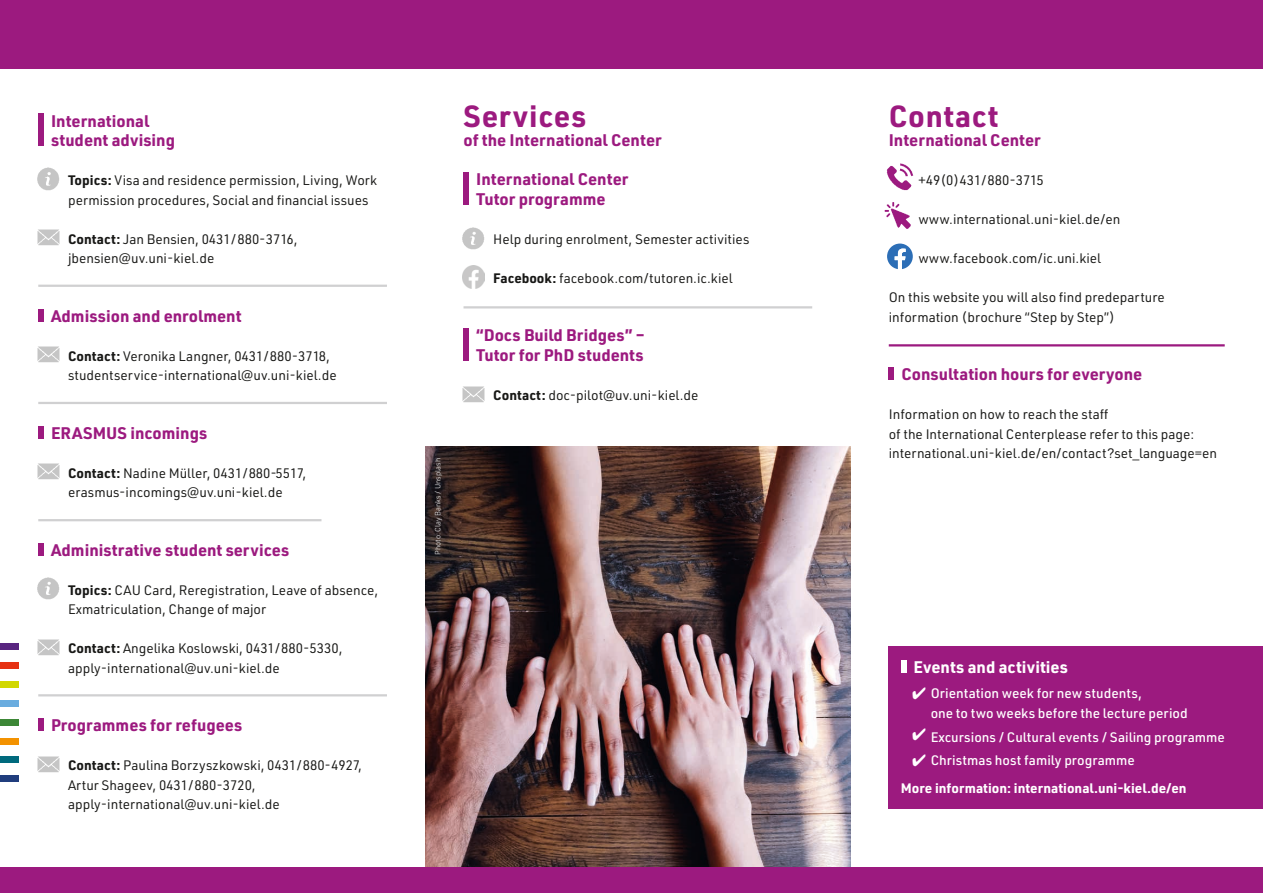
<style>
.page{position:relative;width:1263px;height:893px;background:#fff}
.page>*{position:absolute;margin:0;border:0;box-sizing:border-box;transform-origin:0 0}
.t1{font:700 30px "URWDIN";letter-spacing:.03em;color:#9c1a7f}
.t2{font:700 16.5px/19.5px "URWDIN";color:#9c1a7f}
.t3{font:700 16.5px "URWDIN";color:#fff}
.t4{font:13.5px/19.5px "URWDIN";color:#181816}
.t5{font:500 13.5px/19.5px "URWDIN";color:#fff}
.t6{font:700 13.5px "URWDIN";color:#fff}
.t7{font:300 7.5px "URWDIN";color:#fff}
.s1{font-weight:700}
</style>
<div class="page">
<div style="left:463px;top:172px;width:6px;height:33px;background:#9c1a7f"></div>
<div style="left:463px;top:328px;width:6px;height:33px;background:#9c1a7f"></div>
<div style="left:889px;top:367px;width:5px;height:13px;background:#9c1a7f"></div>
<img style="left:462px;top:227px;width:22px;height:23px">
<img style="left:463px;top:265px;width:21px;height:24px">
<img style="left:462px;top:386px;width:23px;height:17px">
<hr style="left:463px;top:306px;width:349px;height:2px;background:#d0d0d1">
<hr style="left:889px;top:344px;width:336px;height:2px;background:#9c1a7f">
<div style="left:889px;top:647px;width:374px;height:162px;background:#9c1a7f"></div>
<img style="left:425px;top:446px;width:425px;height:421px">
<div style="left:0;top:0;width:1263px;height:68px;background:#9c1a7f"></div>
<div style="left:0;top:867px;width:1263px;height:26px;background:#9c1a7f"></div>
<div style="left:0;top:644px;width:19px;height:6px;background:#592580"></div>
<div style="left:0;top:663px;width:19px;height:6px;background:#e63212"></div>
<div style="left:0;top:681px;width:19px;height:7px;background:#d2d800"></div>
<div style="left:0;top:700px;width:19px;height:7px;background:#69acdf"></div>
<div style="left:0;top:719px;width:19px;height:6px;background:#3c8736"></div>
<div style="left:0;top:738px;width:19px;height:6px;background:#f39200"></div>
<div style="left:0;top:757px;width:19px;height:6px;background:#006a7d"></div>
<div style="left:0;top:776px;width:19px;height:6px;background:#203d7d"></div>
<img style="left:886px;top:163px;width:28px;height:28px">
<img style="left:884px;top:202px;width:27px;height:27px">
<svg style="left:887px;top:244px;width:26px;height:25px"></svg>
<div style="left:901px;top:660px;width:5px;height:13px;background:#fff"></div>
<div style="left:38px;top:113px;width:6px;height:33px;background:#9c1a7f"></div>
<div style="left:38px;top:309px;width:6px;height:13px;background:#9c1a7f"></div>
<div style="left:38px;top:426px;width:6px;height:13px;background:#9c1a7f"></div>
<div style="left:38px;top:543px;width:6px;height:13px;background:#9c1a7f"></div>
<div style="left:38px;top:718px;width:6px;height:13px;background:#9c1a7f"></div>
<img style="left:37px;top:167px;width:22px;height:23px">
<img style="left:37px;top:577px;width:22px;height:23px">
<img style="left:37px;top:229px;width:23px;height:17px">
<img style="left:37px;top:346px;width:23px;height:17px">
<img style="left:37px;top:463px;width:23px;height:17px">
<img style="left:37px;top:639px;width:23px;height:16px">
<img style="left:37px;top:756px;width:23px;height:16px">
<hr style="left:38px;top:285px;width:349px;height:2px;background:#d0d0d1">
<hr style="left:38px;top:402px;width:349px;height:2px;background:#d0d0d1">
<hr style="left:38px;top:519px;width:283px;height:2px;background:#d0d0d1">
<hr style="left:38px;top:694px;width:349px;height:2px;background:#d0d0d1">
<p class="t2" style="left:51px;top:110px;width:125px">International student advising</p>
<p class="t4" style="left:68px;top:170px;width:311px"><span class="s1">Topics:</span> Visa and residence permission, Living, Work permission procedures, Social and financial issues</p>
<p class="t4" style="left:68px;top:229px;width:231px"><span class="s1">Contact:</span> Jan Bensien, 0431/880-3716, jbensien@uv.uni-kiel.de</p>
<p class="t2" style="left:51px;top:305px;width:192px">Admission and enrolment</p>
<p class="t4" style="left:68px;top:346px;width:270px"><span class="s1">Contact:</span> Veronika Langner, 0431/880-3718, studentservice-international@uv.uni-kiel.de</p>
<p class="t2" style="left:51px;top:422px;width:158px">ERASMUS incomings</p>
<p class="t4" style="left:68px;top:463px;width:240px"><span class="s1">Contact:</span> Nadine Müller, 0431/880-5517, erasmus-incomings@uv.uni-kiel.de</p>
<p class="t2" style="left:51px;top:539px;width:240px">Administrative student services</p>
<p class="t4" style="left:68px;top:580px;width:312px"><span class="s1">Topics:</span> CAU Card, Reregistration, Leave of absence,<br>Exmatriculation, Change of major</p>
<p class="t4" style="left:68px;top:638px;width:276px"><span class="s1">Contact:</span> Angelika Koslowski, 0431/880-5330, apply-international@uv.uni-kiel.de</p>
<p class="t2" style="left:51px;top:715px;width:193px">Programmes for refugees</p>
<p class="t4" style="left:68px;top:755px;width:295px"><span class="s1">Contact:</span> Paulina Borzyszkowski, 0431/880-4927,<br>Artur Shageev, 0431/880-3720, apply-international@uv.uni-kiel.de</p>
<h1 class="t1" style="left:463px;top:95px;width:124px">Services</h1>
<p class="t2" style="left:463px;top:130px;width:200px">of the International Center</p>
<p class="t2" style="left:476px;top:169px;width:154px">International Center<br>Tutor programme</p>
<p class="t4" style="left:493px;top:229px;width:258px">Help during enrolment, Semester activities</p>
<p class="t4" style="left:493px;top:268px;width:241px"><span class="s1">Facebook:</span> facebook.com/tutoren.ic.kiel</p>
<p class="t2" style="left:476px;top:325px;width:170px">“Docs Build Bridges” –<br>Tutor for PhD students</p>
<p class="t4" style="left:493px;top:385px;width:207px"><span class="s1">Contact:</span> doc-pilot@uv.uni-kiel.de</p>
<p class="t7" style="left:433px;top:555px;width:98px;rotate:-90deg">Photo: Clay Banks / Unsplash</p>
<h1 class="t1" style="left:889px;top:95px;width:111px">Contact</h1>
<p class="t2" style="left:889px;top:130px;width:154px">International Center</p>
<p class="t4" style="left:918px;top:170px;width:127px">+49(0)431/880-3715</p>
<p class="t4" style="left:918px;top:209px;width:204px">www.international.uni-kiel.de/en</p>
<p class="t4" style="left:918px;top:248px;width:184px">www.facebook.com/ic.uni.kiel</p>
<p class="t4" style="left:889px;top:287px;width:278px">On this website you will also find predeparture information (brochure “Step by Step”)</p>
<p class="t2" style="left:901px;top:364px;width:242px">Consultation hours for everyone</p>
<p class="t4" style="left:889px;top:404px;width:330px">Information on how to reach the staff<br>of the International Centerplease refer to this page: international.uni-kiel.de/en/contact?set_language=en</p>
<p class="t3" style="left:914px;top:655px;width:156px">Events and activities</p>
<p class="t5" style="left:931px;top:683px;width:259px">Orientation week for new students,<br>one to two weeks before the lecture period</p>
<p class="t5" style="left:931px;top:725px;width:296px;line-height:23.7px">Excursions / Cultural events / Sailing programme<br>Christmas host family programme</p>
<p class="t6" style="left:901px;top:779px;width:287px">More information: international.uni-kiel.de/en</p>
</div>
